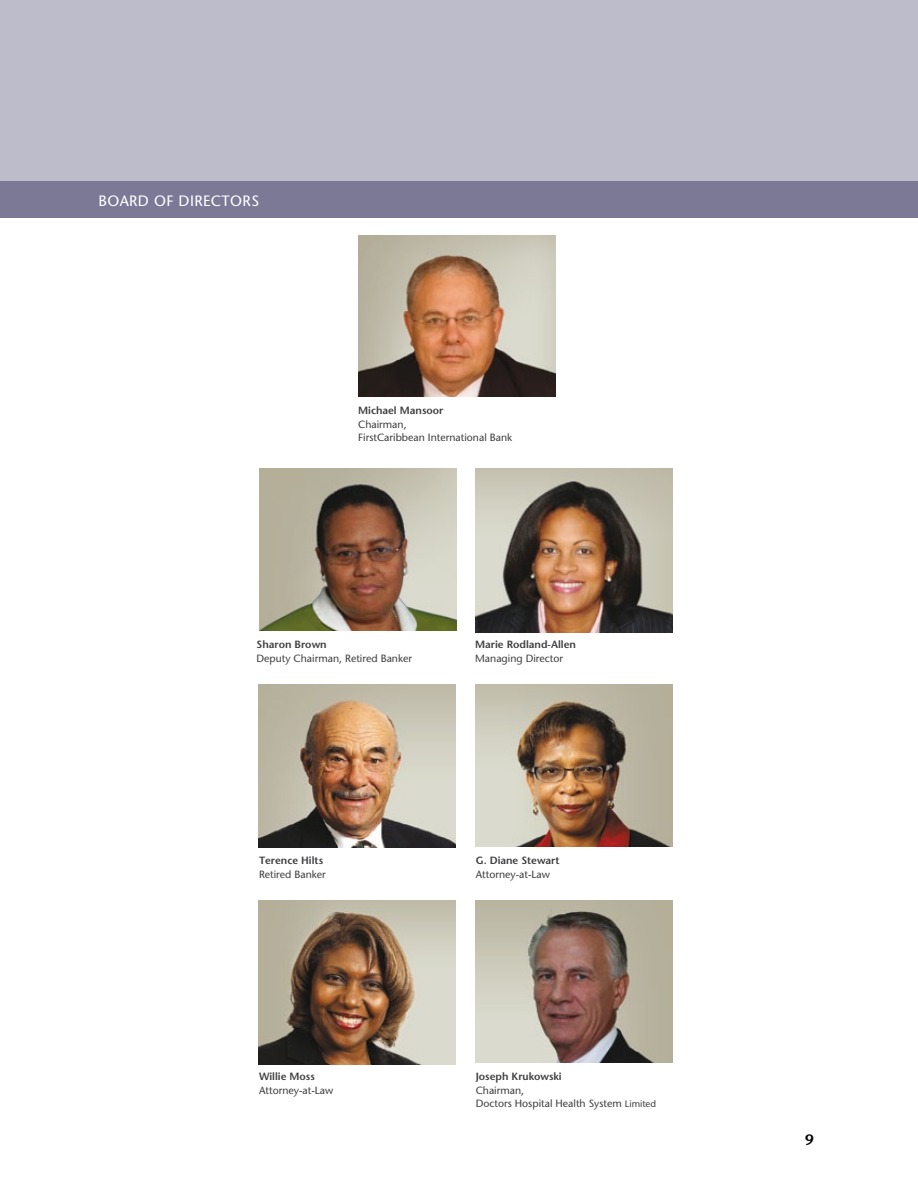
<style>
.page{position:relative;width:918px;height:1188px;background:#fff}
.page>*{position:absolute;margin:0;border:0;box-sizing:border-box;transform-origin:0 0}
.t1{font:500 15px "Stone Sans Std";color:#fff}
.t2{font:600 15px "Stone Sans Std";color:#000}
.t3{font:500 10.5px/13.5px "Stone Sans Std";color:#3e3d40}
.t4{font:600 10.5px "Stone Sans Std";color:#3e3d40}
.s1{font-size:9.45px}
</style>
<div class="page">
<div style="left:0;top:0;width:918px;height:218px;background:#bdbccb"></div>
<div style="left:0;top:182px;width:918px;height:36px;background:#7b7996"></div>
<img style="left:359px;top:235px;width:197px;height:162px">
<img style="left:258px;top:685px;width:197px;height:163px">
<img style="left:258px;top:901px;width:197px;height:163px">
<img style="left:476px;top:685px;width:197px;height:161px">
<img style="left:476px;top:901px;width:197px;height:161px">
<img style="left:259px;top:469px;width:197px;height:161px">
<img style="left:476px;top:469px;width:197px;height:163px">
<h1 class="t1" style="left:98px;top:192px;width:21px">Board</h1>
<h1 class="t1" style="left:154px;top:192px;width:46px">of Directors</h1>
<p class="t4" style="left:358px;top:404px;width:87px">Michael Mansoor</p>
<p class="t3" style="left:358px;top:417px;width:156px">Chairman,<br>FirstCaribbean International Bank</p>
<p class="t4" style="left:256px;top:638px;width:72px">Sharon Brown</p>
<p class="t3" style="left:256px;top:651px;width:157px">Deputy Chairman, Retired Banker</p>
<p class="t4" style="left:475px;top:638px;width:102px">Marie Rodland-Allen</p>
<p class="t3" style="left:475px;top:651px;width:90px">Managing Director</p>
<p class="t4" style="left:259px;top:854px;width:66px">Terence Hilts</p>
<p class="t3" style="left:259px;top:867px;width:68px">Retired Banker</p>
<p class="t4" style="left:259px;top:1070px;width:57px">Willie Moss</p>
<p class="t3" style="left:259px;top:1083px;width:76px">Attorney-at-Law</p>
<p class="t4" style="left:476px;top:854px;width:85px">G. Diane Stewart</p>
<p class="t3" style="left:476px;top:867px;width:76px">Attorney-at-Law</p>
<p class="t4" style="left:476px;top:1070px;width:88px">Joseph Krukowski</p>
<p class="t3" style="left:476px;top:1083px;width:182px">Chairman,<br>Doctors Hospital Health System <span class="s1">Limited</span></p>
<h1 class="t2" style="left:805px;top:1131px;width:10px">9</h1>
</div>
